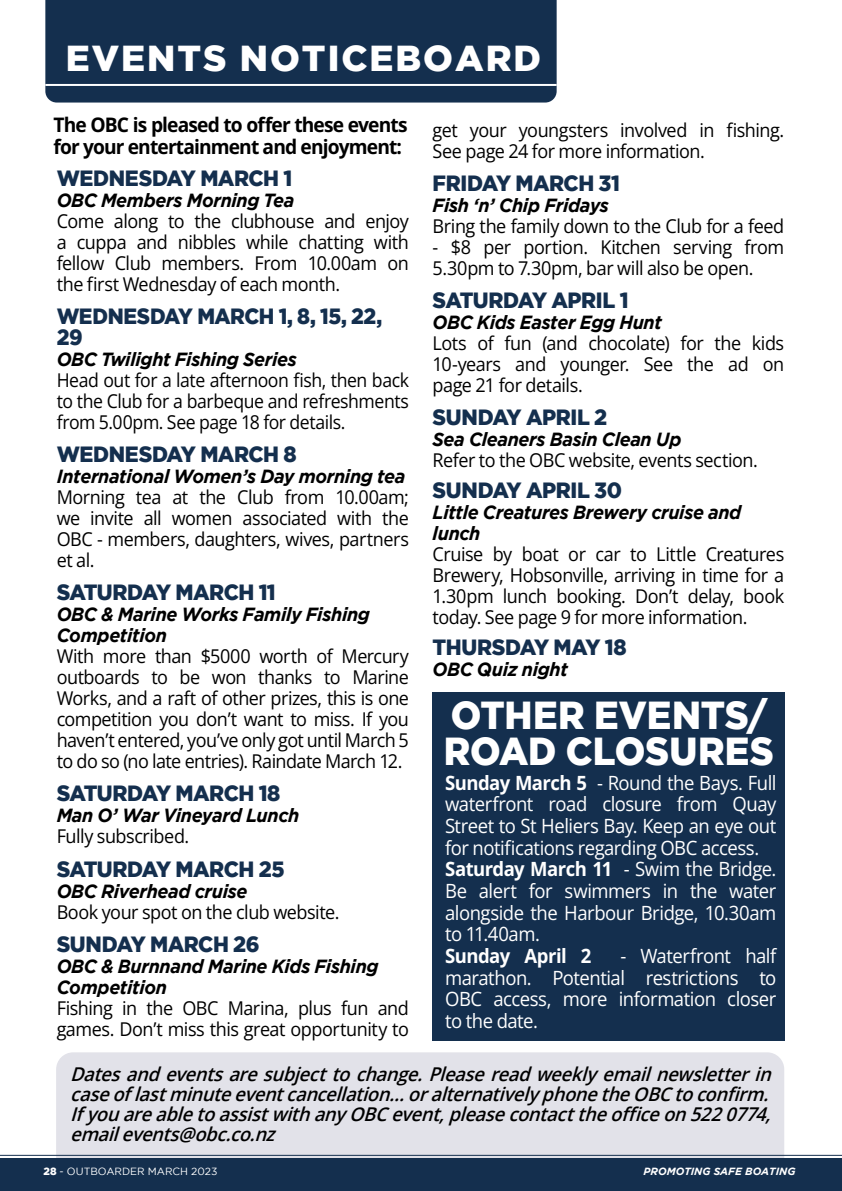
<style>
.page{position:relative;width:842px;height:1191px;background:#fff}
.page>*{position:absolute;margin:0;border:0;box-sizing:border-box;transform-origin:0 0}
.t1{font:900 39px/35.8px "Gotham";letter-spacing:-.005em;color:#fff;scale:.95 1}
.t2{font:900 36px "Gotham";letter-spacing:.055em;color:#fff}
.t3{font:900 22px "Gotham";letter-spacing:-.025em;color:#142f4e;scale:.95 1}
.t4{font:900 22px/21px "Gotham";letter-spacing:-.025em;color:#142f4e;scale:.93 1}
.t5{font:700 20px/22px "Open Sans";letter-spacing:-.045em;color:#000;scale:.96 1}
.t6{font:19.6px/21.6px "Open Sans";letter-spacing:-.025em;color:#fff;scale:.94 1}
.t7{font:700 19.6px "Open Sans";letter-spacing:-.03em;color:#fff;scale:.94 1}
.t8{font:19px/21px "Open Sans";letter-spacing:-.025em;color:#000;text-align:justify;scale:.95 1}
.t9{font:italic 700 19px/21px "Gotham";letter-spacing:-.02em;color:#000;scale:.95 1}
.t10{font:italic 600 19px/20px "Open Sans";color:#000;scale:.96 1}
.t11{font:19px/21px "Open Sans";letter-spacing:-.025em;color:#000;text-align:justify;scale:.93 1}
.t12{font:10.4px "Gotham";color:#fff}
.t13{font:italic 700 10.4px "Gotham";color:#fff}
.s1{font-weight:700}
.s2{font-weight:900}
</style>
<div class="page">
<div style="left:56px;top:1052px;width:728px;height:106px;background:#e2e2e9"></div>
<div style="left:45px;top:0;width:512px;height:103px;background:#142f4e"></div>
<hr style="left:45px;top:84px;width:512px;height:2px;background:#fff">
<div style="left:433px;top:692px;width:352px;height:349px;background:#142f4e"></div>
<div style="left:0;top:1158px;width:842px;height:33px;background:#142f4e"></div>
<hr style="left:0;top:1154px;width:842px;height:1px;background:#142f4e">
<h2 class="t2" style="left:66px;top:37px;width:477px">EVENTS NOTICEBOARD</h2>
<p class="t5" style="left:53px;top:113px;width:370px">The OBC is pleased to offer these events for your entertainment and enjoyment:</p>
<p class="t3" style="left:57px;top:166px;width:249px">WEDNESDAY MARCH 1</p>
<p class="t9" style="left:57px;top:190px;width:252px">OBC Members Morning Tea</p>
<p class="t8" style="left:57px;top:210px;width:372px">Come along to the clubhouse and enjoy a cuppa and nibbles while chatting with fellow Club members. From 10.00am on the first Wednesday of each month.</p>
<p class="t4" style="left:57px;top:305px;width:352px">WEDNESDAY MARCH 1, 8, 15, 22,<br>29</p>
<p class="t9" style="left:57px;top:349px;width:254px">OBC Twilight Fishing Series</p>
<p class="t11" style="left:57px;top:369px;width:380px">Head out for a late afternoon fish, then back to the Club for a barbeque and refreshments from 5.00pm. See page 18 for details.</p>
<p class="t3" style="left:57px;top:442px;width:254px">WEDNESDAY MARCH 8</p>
<p class="t9" style="left:57px;top:466px;width:369px">International Women’s Day morning tea</p>
<p class="t8" style="left:57px;top:486px;width:372px">Morning tea at the Club from 10.00am; we invite all women associated with the OBC - members, daughters, wives, partners et al.</p>
<p class="t3" style="left:57px;top:580px;width:232px">SATURDAY MARCH 11</p>
<p class="t9" style="left:57px;top:604px;width:331px">OBC &amp; Marine Works Family Fishing<br>Competition</p>
<p class="t8" style="left:57px;top:645px;width:372px">With more than $5000 worth of Mercury outboards to be won thanks to Marine Works, and a raft of other prizes, this is one competition you don’t want to miss. If you haven’t entered, you’ve only got until March 5 to do so (no late entries). Raindate March 12.</p>
<p class="t3" style="left:57px;top:781px;width:237px">SATURDAY MARCH 18</p>
<p class="t9" style="left:57px;top:805px;width:257px">Man O’ War Vineyard Lunch</p>
<p class="t8" style="left:57px;top:825px;width:141px">Fully subscribed.</p>
<p class="t3" style="left:57px;top:856px;width:241px">SATURDAY MARCH 25</p>
<p class="t9" style="left:57px;top:880px;width:202px">OBC Riverhead cruise</p>
<p class="t8" style="left:57px;top:900px;width:299px">Book your spot on the club website.</p>
<p class="t3" style="left:57px;top:931px;width:215px">SUNDAY MARCH 26</p>
<p class="t9" style="left:57px;top:955px;width:340px">OBC &amp; Burnnand Marine Kids Fishing<br>Competition</p>
<p class="t8" style="left:57px;top:996px;width:372px">Fishing in the OBC Marina, plus fun and games. Don’t miss this great opportunity to</p>
<p class="t8" style="left:433px;top:119px;width:372px">get your youngsters involved in fishing.<br>See page 24 for more information.</p>
<p class="t3" style="left:433px;top:171px;width:199px">FRIDAY MARCH 31</p>
<p class="t9" style="left:433px;top:195px;width:187px">Fish ‘n’ Chip Fridays</p>
<p class="t8" style="left:433px;top:215px;width:372px">Bring the family down to the Club for a feed</p>
<p class="t8" style="left:433px;top:236px;width:372px">- $8 per portion. Kitchen serving from<br>5.30pm to 7.30pm, bar will also be open.</p>
<p class="t3" style="left:433px;top:288px;width:208px">SATURDAY APRIL 1</p>
<p class="t9" style="left:433px;top:312px;width:243px">OBC Kids Easter Egg Hunt</p>
<p class="t8" style="left:433px;top:332px;width:372px">Lots of fun (and chocolate) for the kids 10-years and younger. See the ad on page 21 for details.</p>
<p class="t3" style="left:433px;top:405px;width:185px">SUNDAY APRIL 2</p>
<p class="t9" style="left:433px;top:429px;width:264px">Sea Cleaners Basin Clean Up</p>
<p class="t8" style="left:433px;top:449px;width:344px">Refer to the OBC website, events section.</p>
<p class="t3" style="left:433px;top:478px;width:201px">SUNDAY APRIL 30</p>
<p class="t9" style="left:433px;top:502px;width:327px">Little Creatures Brewery cruise and lunch</p>
<p class="t8" style="left:433px;top:543px;width:372px">Cruise by boat or car to Little Creatures Brewery, Hobsonville, arriving in time for a 1.30pm lunch booking. Don’t delay, book today. See page 9 for more information.</p>
<p class="t3" style="left:433px;top:635px;width:206px">THURSDAY MAY 18</p>
<p class="t9" style="left:433px;top:659px;width:144px">OBC Quiz night</p>
<h1 class="t1" style="left:444px;top:696px;width:349px">OTHER EVENTS/<br>ROAD CLOSURES</h1>
<p class="t6" style="left:445px;top:771px;width:354px"><span class="s1">Sunday March 5</span> - Round the Bays. Full waterfront road closure from Quay Street to St Heliers Bay. Keep an eye out for notifications regarding OBC access.<br><span class="s1">Saturday March 11</span> - Swim the Bridge.<br>Be alert for swimmers in the water alongside the Harbour Bridge, 10.30am to 11.40am.</p>
<p class="t7" style="left:445px;top:942px;width:157px">Sunday April 2</p>
<p class="t6" style="left:445px;top:944px;width:354px;text-align:justify;text-indent:175px">- Waterfront half marathon. Potential restrictions to OBC access, more information closer to the date.</p>
<p class="t10" style="left:70px;top:1063px;width:738px">Datesandeventsaresubjecttochange.Pleasereadweeklyemailnewsletterin caseoflastminuteeventcancellation… oralternativelyphonetheOBCtoconfirm.<br>IfyouareabletoassistwithanyOBCevent,pleasecontacttheofficeon5220774, emailevents@obc.co.nz</p>
<p class="t12" style="left:44px;top:1165px;width:175px"><span class="s2">28</span> - OUTBOARDER MARCH 2023</p>
<p class="t13" style="left:643px;top:1165px;width:154px">PROMOTING SAFE BOATING</p>
</div>
